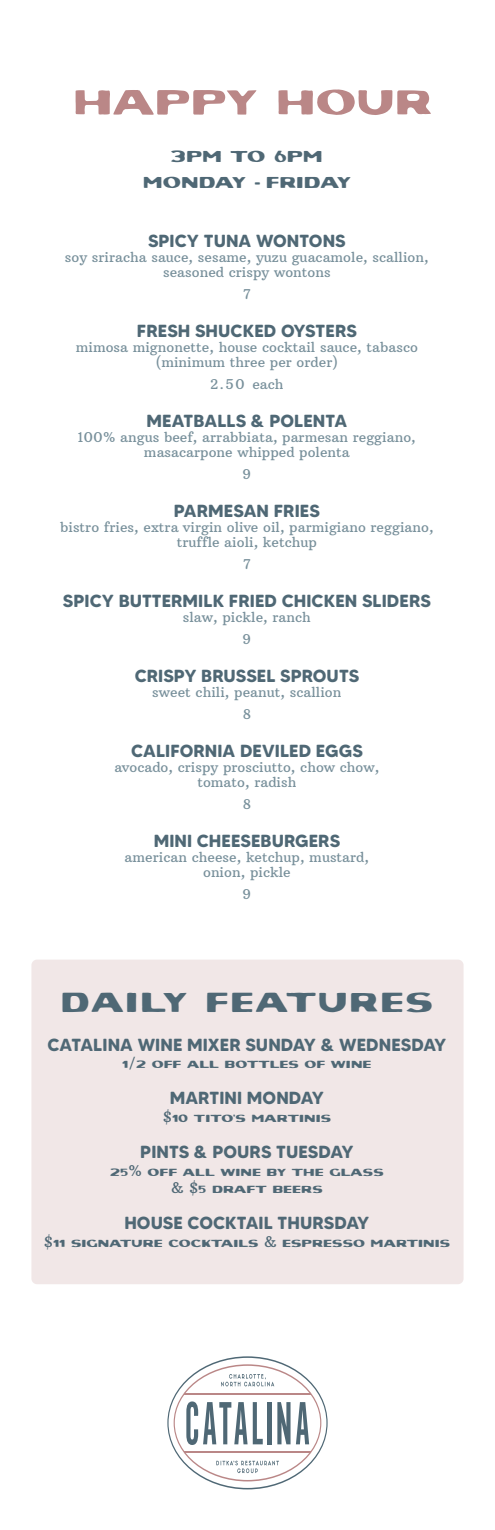
<style>
.page{position:relative;width:495px;height:1530px;background:#fff}
.page>*{position:absolute;margin:0;border:0;box-sizing:border-box;transform-origin:0 0}
.t1{font:51.25px "TAY Losa";color:#ba8787}
.t2{font:40px "TAY Losa";letter-spacing:.04em;color:#4f6875}
.t3{font:23px/25.5px "TAY Losa";color:#4f6875;text-align:center}
.t4{font:700 17.5px "MADE Tommy Soft";letter-spacing:.005em;color:#4f6875}
.t5{font:15px/17.5px "TAY Losa";letter-spacing:.005em;color:#4f6875;text-align:center}
.t6{font:13.75px/15px "Arbutus Slab";letter-spacing:.005em;color:#78909b;text-align:center}
.s1{font-family:"MADE Tommy Soft";font-weight:700;font-size:15.25px}
.s2{font-family:"Arbutus Slab"}
</style>
<div class="page">
<div style="left:31px;top:960px;width:433px;height:324px;background:#f1e7e7;border-radius:6px"></div>
<svg style="left:167px;top:1356px;width:161px;height:133px"></svg>
<hr style="left:184px;top:1393px;width:127px;height:2px;background:#ba8787">
<hr style="left:184px;top:1451px;width:127px;height:2px;background:#ba8787">
<h1 class="t1" style="left:73px;top:67px;width:361px">happy hour</h1>
<h3 class="t3" style="left:143px;top:142px;width:209px">3pm to 6pm monday <span class="s1">-</span> friday</h3>
<p class="t4" style="left:148px;top:230px;width:199px">SPICY TUNA WONTONS</p>
<p class="t6" style="left:65px;top:250px;width:365px">soy sriracha sauce, sesame, yuzu guacamole, scallion, seasoned crispy wontons</p>
<p class="t6" style="left:243px;top:287px;width:9px">7</p>
<p class="t4" style="left:137px;top:320px;width:221px">FRESH SHUCKED OYSTERS</p>
<p class="t6" style="left:76px;top:340px;width:344px">mimosa mignonette, house cocktail sauce, tabasco (minimum three per order)</p>
<p class="t6" style="left:210px;top:377px;width:75px">2.50 each</p>
<p class="t4" style="left:147px;top:410px;width:202px">MEATBALLS &amp; POLENTA</p>
<p class="t6" style="left:78px;top:430px;width:339px">100% angus beef, arrabbiata, parmesan reggiano, masacarpone whipped polenta</p>
<p class="t6" style="left:243px;top:467px;width:10px">9</p>
<p class="t4" style="left:174px;top:500px;width:147px">PARMESAN FRIES</p>
<p class="t6" style="left:60px;top:520px;width:375px">bistro fries, extra virgin olive oil, parmigiano reggiano, truffle aioli, ketchup</p>
<p class="t6" style="left:243px;top:557px;width:9px">7</p>
<p class="t4" style="left:63px;top:590px;width:369px">SPICY BUTTERMILK FRIED CHICKEN SLIDERS</p>
<p class="t6" style="left:183px;top:606px;width:129px;line-height:22.5px">slaw, pickle, ranch<br>9</p>
<p class="t4" style="left:135px;top:665px;width:226px">CRISPY BRUSSEL SPROUTS</p>
<p class="t6" style="left:152px;top:681px;width:191px;line-height:22.5px">sweet chili, peanut, scallion<br>8</p>
<p class="t4" style="left:131px;top:740px;width:233px">CALIFORNIA DEVILED EGGS</p>
<p class="t6" style="left:114px;top:760px;width:267px">avocado, crispy prosciutto, chow chow, tomato, radish</p>
<p class="t6" style="left:243px;top:797px;width:10px">8</p>
<p class="t4" style="left:154px;top:830px;width:188px">MINI CHEESEBURGERS</p>
<p class="t6" style="left:125px;top:850px;width:246px">american cheese, ketchup, mustard, onion, pickle</p>
<p class="t6" style="left:243px;top:887px;width:10px">9</p>
<h2 class="t2" style="left:61px;top:975px;width:374px">daily features</h2>
<p class="t4" style="left:47px;top:1034px;width:401px">CATALINA WINE MIXER SUNDAY &amp; WEDNESDAY</p>
<p class="t5" style="left:122px;top:1054px;width:251px">1<span class="s2">/</span>2 off all bottles of wine</p>
<p class="t4" style="left:170px;top:1087px;width:156px">MARTINI MONDAY</p>
<p class="t5" style="left:163px;top:1108px;width:170px"><span class="s2">$</span>10 tito's martinis</p>
<p class="t4" style="left:140px;top:1141px;width:215px">PINTS &amp; POURS TUESDAY</p>
<p class="t5" style="left:110px;top:1162px;width:275px">25<span class="s2">%</span> off all wine by the glass <span class="s2">&amp; $</span>5 draft beers</p>
<p class="t4" style="left:124px;top:1212px;width:247px">HOUSE COCKTAIL THURSDAY</p>
<p class="t5" style="left:44px;top:1233px;width:408px"><span class="s2">$</span>11 signature cocktails <span class="s2">&amp;</span> espresso martinis</p>
</div>
